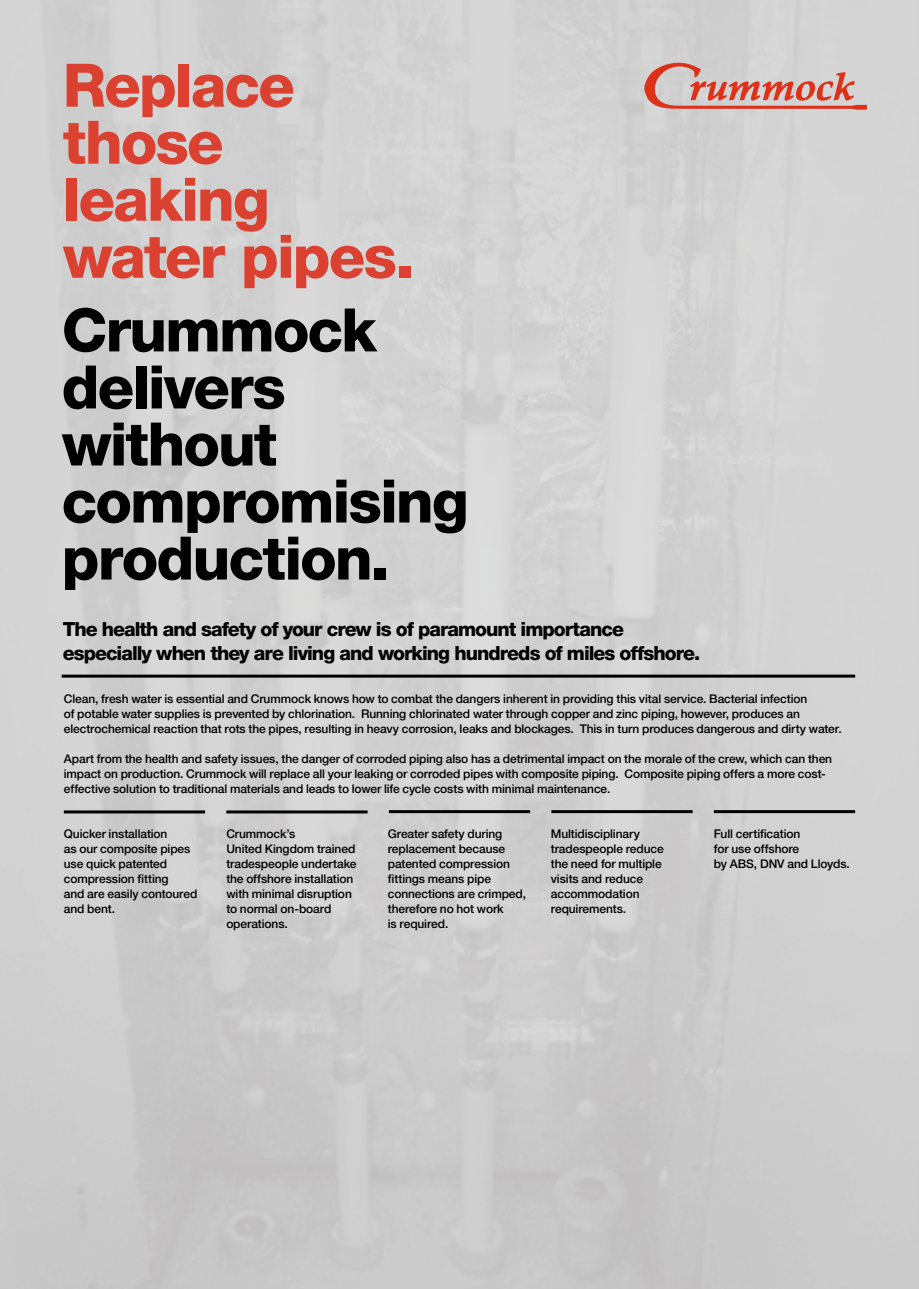
<style>
.page{position:relative;width:919px;height:1289px;background:#fff}
.page>*{position:absolute;margin:0;border:0;box-sizing:border-box;transform-origin:0 0}
.t1{font:800 60px/57px "Helvetica Neue LT Pro";letter-spacing:-.03em;color:#000}
.t2{font:800 60px/57px "Helvetica Neue LT Pro";letter-spacing:-.03em;color:#da4130}
.t3{font:800 19.5px/24px "Helvetica Neue LT Pro";letter-spacing:-.05em;color:#000}
.t4{font:500 12px/15px "Helvetica Neue LT Pro";letter-spacing:-.01em;color:#000}
</style>
<div class="page">
<img style="left:0;top:0;width:918px;height:1288px">
<hr style="left:62px;top:674px;width:793px;height:3px;background:#000">
<hr style="left:64px;top:810px;width:141px;height:3px;background:#000">
<hr style="left:226px;top:810px;width:141px;height:3px;background:#000">
<hr style="left:389px;top:810px;width:141px;height:3px;background:#000">
<hr style="left:551px;top:810px;width:141px;height:3px;background:#000">
<hr style="left:713px;top:810px;width:142px;height:3px;background:#000">
<svg style="left:644px;top:63px;width:222px;height:47px;background:#d5a69f"></svg>
<h1 class="t2" style="left:63px;top:57px;width:353px">Replace those leaking water pipes.</h1>
<h1 class="t1" style="left:62px;top:301px;width:408px">Crummock delivers without compromising production.</h1>
<h2 class="t3" style="left:63px;top:617px;width:639px">The health and safety of your crew is of paramount importance especially when they are living and working hundreds of miles offshore.</h2>
<p class="t4" style="left:64px;top:690px;width:779px">Clean, fresh water is essential and Crummock knows how to combat the dangers inherent in providing this vital service. Bacterial infection<br>of potable water supplies is prevented by chlorination. Running chlorinated water through copper and zinc piping, however, produces an electrochemical reaction that rots the pipes, resulting in heavy corrosion, leaks and blockages. This in turn produces dangerous and dirty water.</p>
<p class="t4" style="left:64px;top:750px;width:769px">Apart from the health and safety issues, the danger of corroded piping also has a detrimental impact on the morale of the crew, which can then impact on production. Crummock will replace all your leaking or corroded pipes with composite piping. Composite piping offers a more cost&shy;effective solution to traditional materials and leads to lower life cycle costs with minimal maintenance.</p>
<p class="t4" style="left:64px;top:826px;width:135px">Quicker installation<br>as our composite pipes use quick patented compression fitting<br>and are easily contoured and bent.</p>
<p class="t4" style="left:226px;top:826px;width:132px">Crummock’s<br>United Kingdom trained tradespeople undertake the offshore installation with minimal disruption to normal on-board operations.</p>
<p class="t4" style="left:388px;top:826px;width:140px">Greater safety during replacement because patented compression fittings means pipe connections are crimped, therefore no hot work<br>is required.</p>
<p class="t4" style="left:551px;top:826px;width:114px">Multidisciplinary tradespeople reduce the need for multiple visits and reduce accommodation requirements.</p>
<p class="t4" style="left:713px;top:826px;width:137px">Full certification<br>for use offshore<br>by ABS, DNV and Lloyds.</p>
</div>
